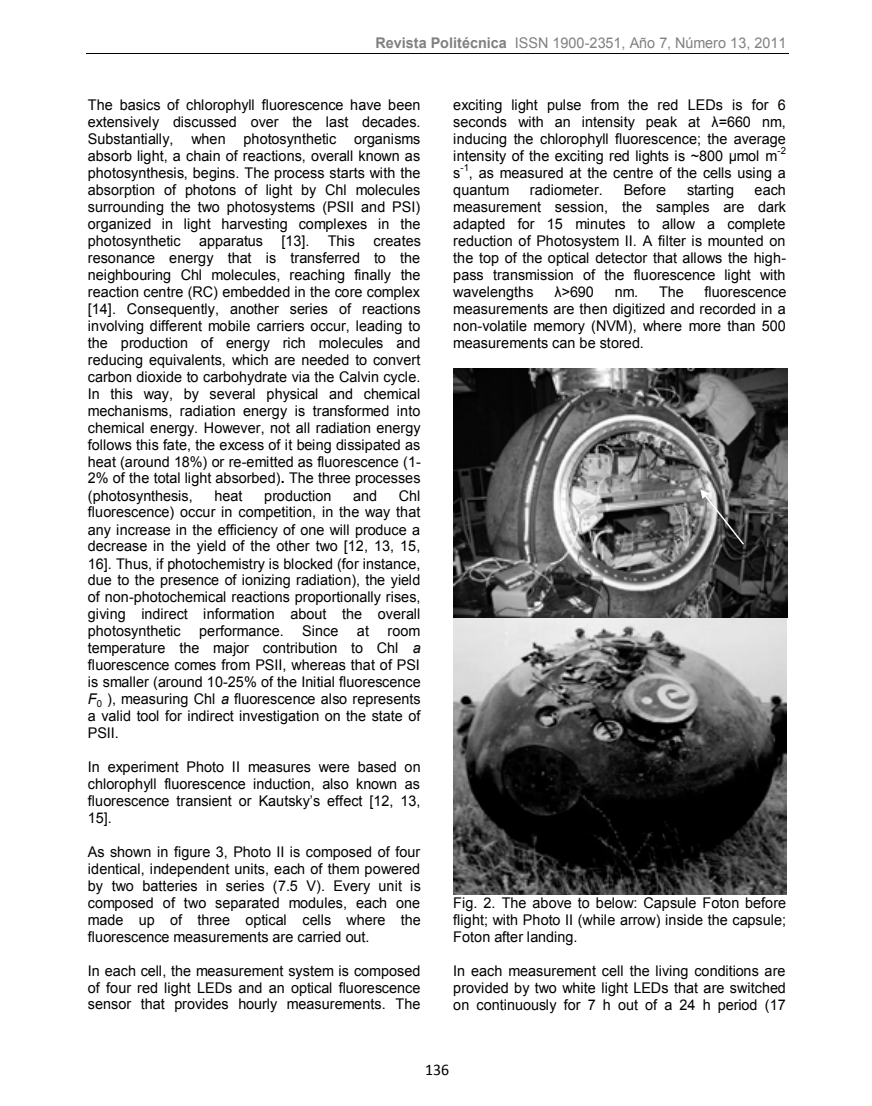
<style>
.page{position:relative;width:872px;height:1106px;background:#fff}
.page>*{position:absolute;margin:0;border:0;box-sizing:border-box;transform-origin:0 0}
.t1{font:16.2px "Calibri";color:#000}
.t2{font:14.7px/17px "Arial";letter-spacing:.005em;color:#000;text-align:justify}
.t3{font:14.7px "Arial";letter-spacing:.005em;color:#808080}
.t4{font:9.75px "Arial";color:#000}
.s1{font-weight:700}
.s2{font-style:italic}
.s3{font-style:inherit}
</style>
<div class="page">
<hr style="left:86px;top:53px;width:702px;height:1px;background:#000">
<img style="left:453px;top:368px;width:334px;height:526px">
<svg style="left:700px;top:489px;width:44px;height:55px;background:#6f6f6f"></svg>
<p class="t3" style="left:375px;top:33px;width:412px"><span class="s1">Revista Politécnica</span> ISSN 1900-2351, Año 7, Número 13, 2011</p>
<p class="t2" style="left:88px;top:97px;width:334px">The basics of chlorophyll fluorescence have been extensively discussed over the last decades.<br>Substantially, when photosynthetic organisms absorb light, a chain of reactions, overall known as photosynthesis, begins. The process starts with the absorption of photons of light by Chl molecules surrounding the two photosystems (PSII and PSI) organized in light harvesting complexes in the photosynthetic apparatus [13].</p>
<p class="t2" style="left:88px;top:232px;width:334px;text-indent:240px">This creates resonance energy that is transferred to the neighbouring Chl molecules, reaching finally the reaction centre (RC) embedded in the core complex [14]. Consequently, another series of reactions involving different mobile carriers occur, leading to the production of energy rich molecules and reducing equivalents, which are needed to convert carbon dioxide to carbohydrate via the Calvin cycle.<br>In this way, by several physical and chemical mechanisms, radiation energy is transformed into chemical energy. However, not all radiation energy follows this fate, the excess of it being dissipated as heat (around 18%) or re-emitted as fluorescence (1- 2% of the total light absorbed)<span class="s1">.</span> The three processes (photosynthesis,</p>
<p class="t2" style="left:88px;top:487px;width:334px;text-indent:311px">Chl fluorescence) occur in competition, in the way that any increase in the efficiency of one will produce a decrease in the yield of the other two [12, 13, 15, 16]. Thus, if photochemistry is blocked (for instance, due to the presence of ionizing radiation), the yield of non-photochemical reactions proportionally rises, giving indirect information about the overall photosynthetic performance.</p>
<p class="t2" style="left:214px;top:487px;width:30px">heat</p>
<p class="t2" style="left:264px;top:487px;width:69px">production</p>
<p class="t2" style="left:353px;top:487px;width:26px">and</p>
<p class="t2" style="left:302px;top:623px;width:38px">Since</p>
<p class="t2" style="left:357px;top:623px;width:14px">at</p>
<p class="t2" style="left:88px;top:623px;width:335px;text-indent:300px">room temperature the major contribution to Chl <span class="s2">a </span>fluorescence comes from PSII, whereas that of PSI is smaller (around 10-25% of the Initial fluorescence <span class="s2">F</span><sub>0</sub> ), measuring Chl <span class="s2">a</span> fluorescence also represents a valid tool for indirect investigation on the state of PSII.</p>
<p class="t2" style="left:88px;top:758px;width:334px">In experiment Photo II measures were based on chlorophyll fluorescence induction, also known as fluorescence transient o<span class="s3">r Kautsky‟s effect [12, 13, </span>15].</p>
<p class="t2" style="left:88px;top:843px;width:334px">As shown in figure 3, Photo II is composed of four identical, independent units, each of them powered by two batteries in series (7.5 V). Every unit is composed of two separated modules, each one made up of three optical cells where the fluorescence measurements are carried out.</p>
<p class="t2" style="left:88px;top:962px;width:334px">In each cell, the measurement system is composed of four red light LEDs and an optical fluorescence sensor that provides hourly measurements. The</p>
<p class="t2" style="left:453px;top:97px;width:334px">exciting light pulse from the red LEDs is for 6 seconds with an intensity peak at <span class="s3">λ</span>=660 nm, inducing the chlorophyll fluorescence; the average intensity of the exciting red lights is ~800 µmol m</p>
<p class="t4" style="left:777px;top:144px;width:10px">-2</p>
<p class="t4" style="left:460px;top:161px;width:10px">-1</p>
<p class="t2" style="left:453px;top:165px;width:334px;text-indent:16px">, as measured at the centre of the cells using a quantum</p>
<p class="t2" style="left:453px;top:165px;width:9px">s</p>
<p class="t2" style="left:530px;top:182px;width:75px">radiometer.</p>
<p class="t2" style="left:623px;top:182px;width:44px">Before</p>
<p class="t2" style="left:687px;top:182px;width:49px">starting</p>
<p class="t2" style="left:453px;top:182px;width:334px;text-indent:301px">each measurement session, the samples are dark adapted for 15 minutes to allow a complete reduction of Photosystem II. A filter is mounted on the top of the optical detector that allows the high&shy;pass transmission of the fluorescence light with wavelengths</p>
<p class="t2" style="left:453px;top:283px;width:334px;text-indent:251px">fluorescence measurements are then digitized and recorded in a non-volatile memory (NVM), where more than 500 measurements can be stored.</p>
<p class="t2" style="left:554px;top:283px;width:41px"><span class="s3">λ</span>&gt;690</p>
<p class="t2" style="left:614px;top:283px;width:71px">nm. The</p>
<p class="t2" style="left:453px;top:894px;width:334px">Fig. 2. The above to below: Capsule Foton before flight; with Photo II (while arrow) inside the capsule; Foton after landing.</p>
<p class="t2" style="left:453px;top:962px;width:334px">In each measurement cell the living conditions are provided by two white light LEDs that are switched on continuously for 7 h out of a 24 h period (17</p>
<p class="t1" style="left:425px;top:1059px;width:26px">136</p>
</div>
